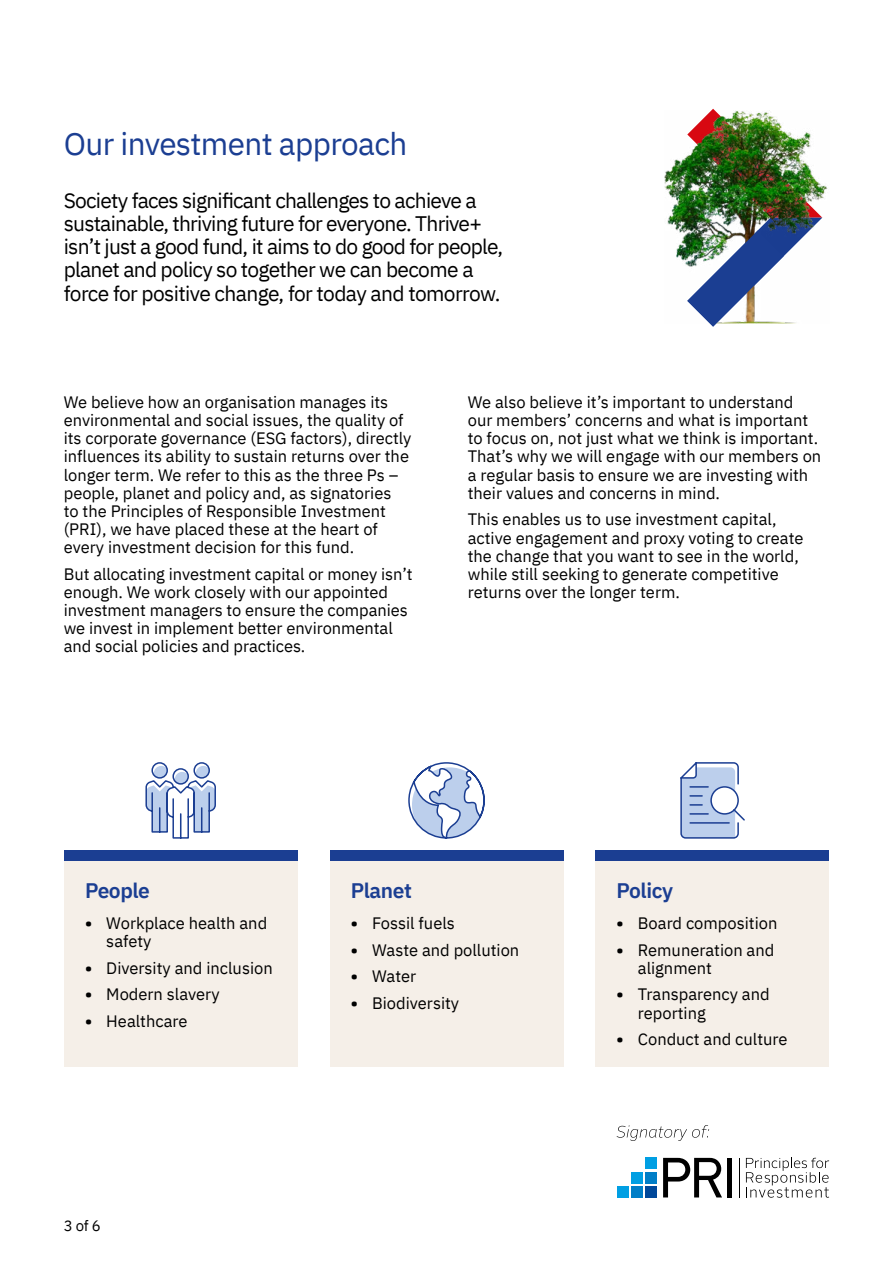
<style>
.page{position:relative;width:893px;height:1263px;background:#fff}
.page>*{position:absolute;margin:0;border:0;box-sizing:border-box;transform-origin:0 0}
.CFS_02_Subhead_1{font:31.5px "IBM Plex Sans";letter-spacing:-.02em;color:#1b3e92}
.CFS_02_Intro{font:21px/23.1px "IBM Plex Sans";letter-spacing:-.035em;color:#000}
.CFS_02_Subhead_2{font:600 21px "IBM Plex Sans";letter-spacing:-.02em;color:#1b3e92}
.CFS_01_Body{font:16.5px/18.1px "IBM Plex Sans";color:#000}
.CFS_01_List_Bullet_1{font:16.5px/18.1px "IBM Plex Sans";color:#000}
.t1{font:15px "IBM Plex Sans";color:#000}
.s1{font-weight:700}
</style>
<div class="page">
<div style="left:64px;top:860px;width:234px;height:206px;background:#f5efe8"></div>
<div style="left:64px;top:850px;width:234px;height:10px;background:#1b3e92"></div>
<div style="left:330px;top:860px;width:233px;height:206px;background:#f5efe8"></div>
<div style="left:330px;top:850px;width:233px;height:10px;background:#1b3e92"></div>
<div style="left:595px;top:860px;width:234px;height:206px;background:#f5efe8"></div>
<div style="left:595px;top:850px;width:234px;height:10px;background:#1b3e92"></div>
<svg style="left:680px;top:762px;width:65px;height:77px"></svg>
<svg style="left:145px;top:762px;width:71px;height:77px"></svg>
<svg style="left:408px;top:762px;width:77px;height:77px"></svg>
<div style="left:645px;top:1158px;width:11px;height:11px;background:#009fe3"></div>
<div style="left:645px;top:1172px;width:11px;height:11px;background:#007ec7"></div>
<div style="left:645px;top:1186px;width:11px;height:11px;background:#00489a"></div>
<div style="left:631px;top:1172px;width:11px;height:11px;background:#009fe3"></div>
<div style="left:631px;top:1186px;width:11px;height:11px;background:#007ec7"></div>
<div style="left:617px;top:1186px;width:11px;height:11px;background:#009fe3"></div>
<svg style="left:663px;top:1158px;width:59px;height:39px"></svg>
<div style="left:727px;top:1158px;width:5px;height:39px;background:#000"></div>
<hr style="left:739px;top:1158px;width:1px;height:39px;background:#000">
<svg style="left:746px;top:1158px;width:83px;height:40px"></svg>
<svg style="left:617px;top:1125px;width:92px;height:16px"></svg>
<img style="left:664px;top:156px;width:164px;height:109px">
<img style="left:687px;top:109px;width:135px;height:218px">
<h2 class="CFS_02_Subhead_1" style="left:64px;top:120px;width:345px">Our investment approach</h2>
<p class="CFS_02_Intro" style="left:64px;top:187px;width:441px">Society faces significant challenges to achieve a sustainable, thriving future for everyone. Thrive+ isn’t just a good fund, it aims to do good for people, planet and policy so together we can become a force for positive change, for today and tomorrow.</p>
<p class="CFS_01_Body" style="left:64px;top:392px;width:349px">We believe how an organisation manages its environmental and social issues, the quality of its corporate governance (ESG factors), directly influences its ability to sustain returns over the longer term. We refer to this as the three Ps – people, planet and policy and, as signatories<br>to the Principles of Responsible Investment (PRI), we have placed these at the heart of every investment decision for this fund.</p>
<p class="CFS_01_Body" style="left:64px;top:563px;width:350px">But allocating investment capital or money isn’t enough. We work closely with our appointed investment managers to ensure the companies we invest in implement better environmental and social policies and practices.</p>
<p class="CFS_01_Body" style="left:468px;top:392px;width:355px">We also believe it’s important to understand our members’ concerns and what is important to focus on, not just what we think is important.<br>That’s why we will engage with our members on a regular basis to ensure we are investing with their values and concerns in mind.</p>
<p class="CFS_01_Body" style="left:468px;top:509px;width:337px">This enables us to use investment capital, active engagement and proxy voting to create the change that you want to see in the world, while still seeking to generate competitive returns over the longer term.</p>
<h3 class="CFS_02_Subhead_2" style="left:85px;top:874px;width:66px">People</h3>
<p class="CFS_01_List_Bullet_1" style="left:106px;top:913px;width:162px;text-indent:-21px"><span class="s1">•</span> Workplace health and safety</p>
<p class="CFS_01_List_Bullet_1" style="left:85px;top:957px;width:189px"><span class="s1">•</span> Diversity and inclusion</p>
<p class="CFS_01_List_Bullet_1" style="left:85px;top:984px;width:136px"><span class="s1">•</span> Modern slavery</p>
<p class="CFS_01_List_Bullet_1" style="left:85px;top:1011px;width:104px"><span class="s1">•</span> Healthcare</p>
<p class="t1" style="left:64px;top:1214px;width:39px">3 of 6</p>
<h3 class="CFS_02_Subhead_2" style="left:351px;top:874px;width:63px">Planet</h3>
<p class="CFS_01_List_Bullet_1" style="left:351px;top:913px;width:106px"><span class="s1">•</span> Fossil fuels</p>
<p class="CFS_01_List_Bullet_1" style="left:351px;top:939px;width:170px"><span class="s1">•</span> Waste and pollution</p>
<p class="CFS_01_List_Bullet_1" style="left:351px;top:966px;width:67px"><span class="s1">•</span> Water</p>
<p class="CFS_01_List_Bullet_1" style="left:351px;top:993px;width:110px"><span class="s1">•</span> Biodiversity</p>
<h3 class="CFS_02_Subhead_2" style="left:617px;top:874px;width:58px">Policy</h3>
<p class="CFS_01_List_Bullet_1" style="left:617px;top:913px;width:162px"><span class="s1">•</span> Board composition</p>
<p class="CFS_01_List_Bullet_1" style="left:638px;top:939px;width:138px;text-indent:-21px"><span class="s1">•</span> Remuneration and alignment</p>
<p class="CFS_01_List_Bullet_1" style="left:638px;top:984px;width:133px;text-indent:-21px"><span class="s1">•</span> Transparency and reporting</p>
<p class="CFS_01_List_Bullet_1" style="left:617px;top:1029px;width:172px"><span class="s1">•</span> Conduct and culture</p>
</div>
